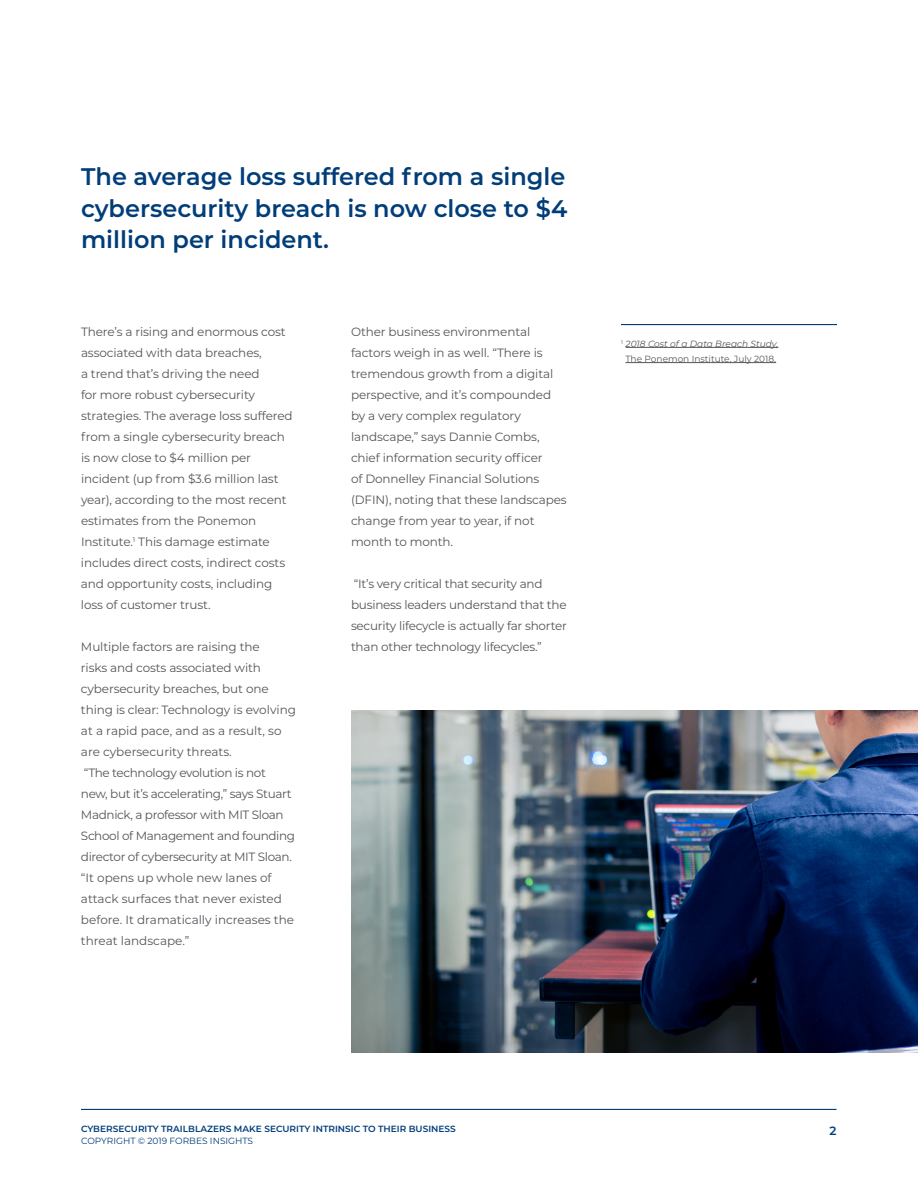
<style>
.page{position:relative;width:918px;height:1188px;background:#fff}
.page>*{position:absolute;margin:0;border:0;box-sizing:border-box;transform-origin:0 0}
.t1{font:600 24px/31.5px "Montserrat";color:#013d79;text-align:justify}
.t2{font:12px/21px "Montserrat";letter-spacing:-.01em;color:#54555a}
.t3{font:600 12px "Montserrat";color:#013d79}
.t4{font:600 9px "Montserrat";color:#013d79}
.t5{font:9px/15px "Montserrat";color:#54555a;text-align:center}
.t6{font:9px "Montserrat";color:#013d79}
.s1{font-style:italic}
</style>
<div class="page">
<hr style="left:626px;top:347px;width:152px;height:1px;background:#54555a">
<hr style="left:626px;top:362px;width:150px;height:1px;background:#54555a">
<hr style="left:621px;top:324px;width:216px;height:1px;background:#013d79">
<img style="left:351px;top:711px;width:567px;height:342px">
<hr style="left:81px;top:1109px;width:756px;height:1px;background:#013d79">
<h1 class="t1" style="left:81px;top:160px;width:488px">The average loss suffered from a single cybersecurity breach is now close to $4 million per incident.</h1>
<p class="t2" style="left:81px;top:320px;width:213px">There’s a rising and enormous cost associated with data breaches,<br>a trend that’s driving the need<br>for more robust cybersecurity strategies. The average loss suffered from a single cybersecurity breach is now close to $4 million per incident (up from $3.6 million last year), according to the most recent estimates from the Ponemon<br>Institute.<sup>1</sup> This damage estimate includes direct costs, indirect costs and opportunity costs, including loss of customer trust.</p>
<p class="t2" style="left:81px;top:635px;width:217px">Multiple factors are raising the<br>risks and costs associated with cybersecurity breaches, but one thing is clear: Technology is evolving at a rapid pace, and as a result, so are cybersecurity threats.<br>“The technology evolution is not<br>new, but it’s accelerating,” says Stuart Madnick, a professor with MIT Sloan School of Management and founding director of cybersecurity at MIT Sloan. “It opens up whole new lanes of attack surfaces that never existed before. It dramatically increases the threat landscape.”</p>
<p class="t2" style="left:351px;top:320px;width:217px">Other business environmental factors weigh in as well. “There is tremendous growth from a digital perspective, and it’s compounded by a very complex regulatory landscape,” says Dannie Combs, chief information security officer<br>of Donnelley Financial Solutions (DFIN), noting that these landscapes change from year to year, if not month to month.</p>
<p class="t2" style="left:351px;top:572px;width:217px">“It’s very critical that security and business leaders understand that the security lifecycle is actually far shorter than other technology lifecycles.”</p>
<p class="t5" style="left:621px;top:336px;width:159px"><sup>1</sup> <span class="s1">2018 Cost of a Data Breach Study,<br></span>The Ponemon Institute, July 2018.</p>
<p class="t4" style="left:81px;top:1123px;width:376px">CYBERSECURITY TRAILBLAZERS MAKE SECURITY INTRINSIC TO THEIR BUSINESS</p>
<p class="t6" style="left:81px;top:1135px;width:174px">COPYRIGHT © 2019 FORBES INSIGHTS</p>
<p class="t3" style="left:830px;top:1123px;width:8px">2</p>
</div>
